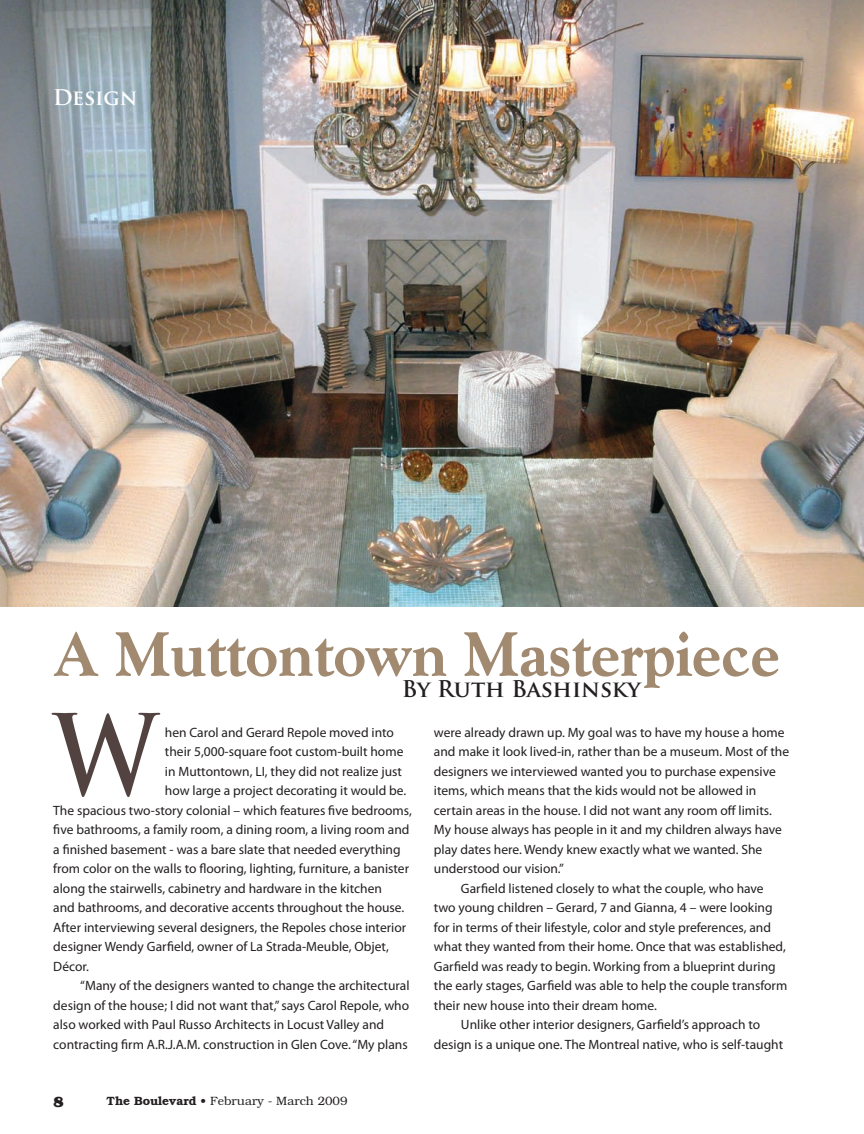
<style>
.page{position:relative;width:864px;height:1134px;background:#fff}
.page>*{position:absolute;margin:0;border:0;box-sizing:border-box;transform-origin:0 0}
.t1{font:700 109.5px "Trajan Pro";color:#524341;scale:.87 1}
.t2{font:800 63px "Goudy Std";color:#a18a70;scale:.93 1}
.t3{font:700 22.5px "Trajan Pro";letter-spacing:-.005em;color:#231f20}
.t4{font:700 21px "Trajan Pro";letter-spacing:-.01em;color:#fff}
.t5{font:13.5px "Myriad Pro";color:#231f20}
.t6{font:300 12px "Bookman Std";color:#231f20}
.s1{font-weight:600}
</style>
<div class="page">
<img style="left:0;top:0;width:863px;height:607px">
<h3 class="t4" style="left:53px;top:84px;width:86px">Design</h3>
<h2 class="t2" style="left:53px;top:617px;width:782px">A Muttontown Masterpiece</h2>
<h3 class="t3" style="left:401px;top:675px;width:240px">By Ruth Bashinsky</h3>
<h1 class="t1" style="left:53px;top:687px;width:121px">W</h1>
<p class="t5" style="left:165px;top:724px;width:230px">hen Carol and Gerard Repole moved into</p>
<p class="t5" style="left:165px;top:743px;width:240px">their 5,000-square foot custom-built home</p>
<p class="t5" style="left:165px;top:763px;width:238px">in Muttontown, LI, they did not realize just</p>
<p class="t5" style="left:165px;top:782px;width:243px">how large a project decorating it would be.</p>
<p class="t5" style="left:53px;top:802px;width:360px">The spacious two-story colonial – which features five bedrooms,</p>
<p class="t5" style="left:53px;top:821px;width:357px">five bathrooms, a family room, a dining room, a living room and</p>
<p class="t5" style="left:53px;top:841px;width:349px">a finished basement - was a bare slate that needed everything</p>
<p class="t5" style="left:53px;top:860px;width:357px">from color on the walls to flooring, lighting, furniture, a banister</p>
<p class="t5" style="left:53px;top:880px;width:330px">along the stairwells, cabinetry and hardware in the kitchen</p>
<p class="t5" style="left:53px;top:899px;width:352px">and bathrooms, and decorative accents throughout the house.</p>
<p class="t5" style="left:53px;top:919px;width:354px">After interviewing several designers, the Repoles chose interior</p>
<p class="t5" style="left:53px;top:938px;width:337px">designer Wendy Garfield, owner of La Strada-Meuble, Objet,</p>
<p class="t5" style="left:53px;top:958px;width:37px">Décor.</p>
<p class="t5" style="left:80px;top:977px;width:330px">“Many of the designers wanted to change the architectural</p>
<p class="t5" style="left:53px;top:997px;width:357px">design of the house; I did not want that,” says Carol Repole, who</p>
<p class="t5" style="left:53px;top:1016px;width:332px">also worked with Paul Russo Architects in Locust Valley and</p>
<p class="t5" style="left:53px;top:1036px;width:356px">contracting firm A.R.J.A.M. construction in Glen Cove. “My plans</p>
<p class="t6" style="left:106px;top:1094px;width:242px"><span class="s1">The Boulevard •</span> February - March 2009</p>
<p class="t5" style="left:433px;top:724px;width:352px">were already drawn up. My goal was to have my house a home</p>
<p class="t5" style="left:433px;top:743px;width:356px">and make it look lived-in, rather than be a museum. Most of the</p>
<p class="t5" style="left:433px;top:763px;width:343px">designers we interviewed wanted you to purchase expensive</p>
<p class="t5" style="left:433px;top:782px;width:324px">items, which means that the kids would not be allowed in</p>
<p class="t5" style="left:433px;top:802px;width:339px">certain areas in the house. I did not want any room off limits.</p>
<p class="t5" style="left:433px;top:821px;width:349px">My house always has people in it and my children always have</p>
<p class="t5" style="left:433px;top:841px;width:330px">play dates here. Wendy knew exactly what we wanted. She</p>
<p class="t5" style="left:433px;top:860px;width:131px">understood our vision.”</p>
<p class="t5" style="left:460px;top:880px;width:304px">Garfield listened closely to what the couple, who have</p>
<p class="t5" style="left:433px;top:899px;width:340px">two young children – Gerard, 7 and Gianna, 4 – were looking</p>
<p class="t5" style="left:433px;top:919px;width:338px">for in terms of their lifestyle, color and style preferences, and</p>
<p class="t5" style="left:433px;top:938px;width:353px">what they wanted from their home. Once that was established,</p>
<p class="t5" style="left:433px;top:958px;width:343px">Garfield was ready to begin. Working from a blueprint during</p>
<p class="t5" style="left:433px;top:977px;width:355px">the early stages, Garfield was able to help the couple transform</p>
<p class="t5" style="left:433px;top:997px;width:224px">their new house into their dream home.</p>
<p class="t5" style="left:460px;top:1016px;width:301px">Unlike other interior designers, Garfield’s approach to</p>
<p class="t5" style="left:433px;top:1036px;width:350px">design is a unique one. The Montreal native, who is self-taught</p>
</div>
